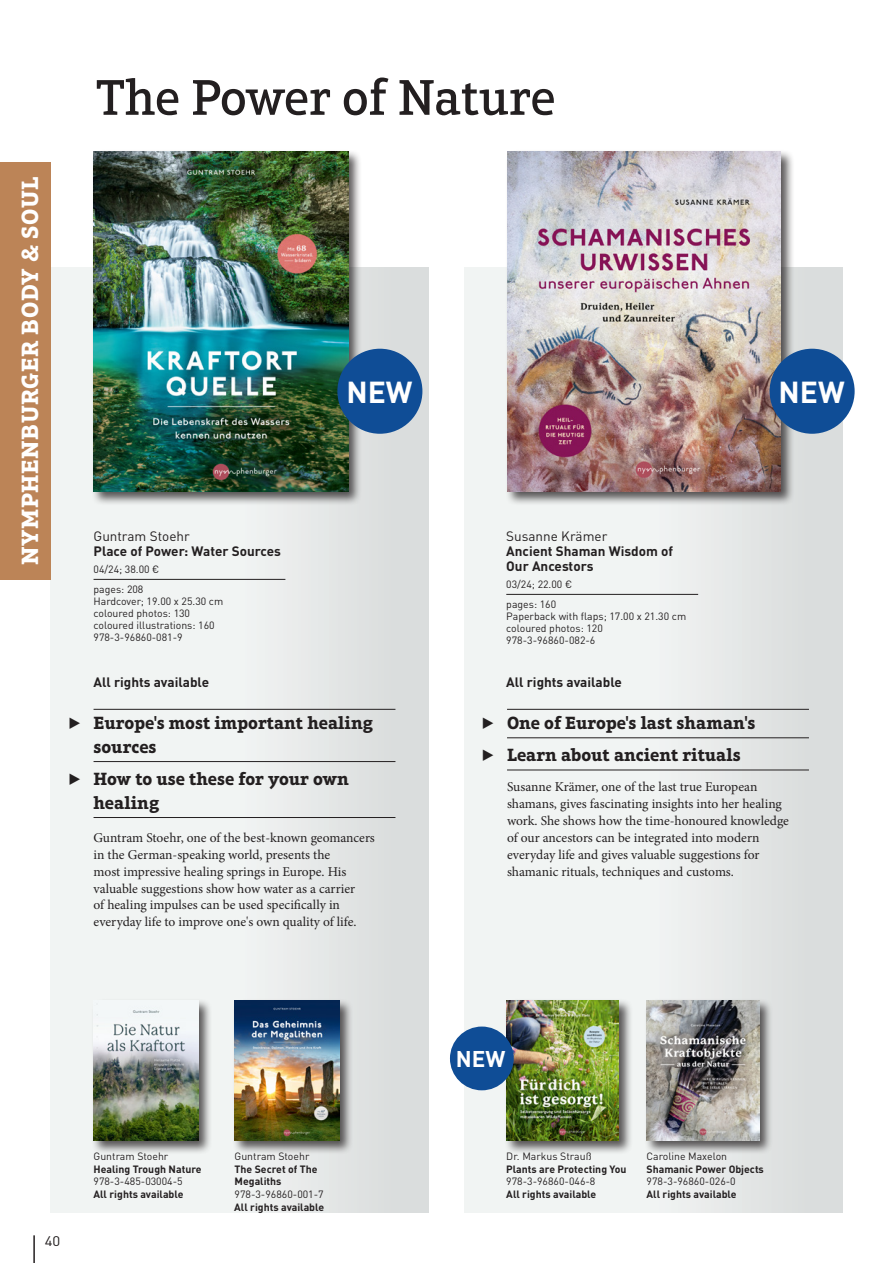
<style>
.page{position:relative;width:893px;height:1263px;background:#fff}
.page>*{position:absolute;margin:0;border:0;box-sizing:border-box;transform-origin:0 0}
.t1{font:500 51px "Aptifer Slab LT Pro";letter-spacing:-.015em;color:#231f20}
.t2{font:700 30px "DINOT";color:#fff}
.Kategorie{font:700 24px "Aptifer Slab LT Pro";letter-spacing:.025em;color:#fff}
.t3{font:700 22.5px "DINOT";color:#fff}
.t4{font:700 18px/23.7px "Aptifer Slab LT Pro";color:#231f20}
.t5{font:13.8px "DINOT";color:#231f20;scale:1.09 1}
.Fließtext{font:13.5px/16.8px "Minion Pro";letter-spacing:-.005em;color:#231f20}
.Titel{font:700 13.5px/15px "DINOT";color:#231f20}
.All_rights_available{font:700 13.5px "DINOT";color:#231f20}
.Autor_1{font:13.5px "DINOT";color:#231f20}
.ISBN{font:10.5px "DINOT";color:#231f20}
.Titel_klein{font:700 10.5px/12.6px "DINOT";color:#231f20}
.All_rights_available-2{font:700 10.5px "DINOT";color:#231f20}
.Autor_1-2{font:10.5px "DINOT";color:#231f20}
.Format{font:10.5px "DINOT";color:#231f20}
.Farbfotos{font:10.5px "DINOT";color:#231f20}
.Farbillus{font:10.5px "DINOT";color:#231f20}
.Preis_D{font:10.5px "DINOT";color:#231f20}
.Umfang{font:10.5px "DINOT";color:#231f20}
</style>
<div class="page">
<div style="left:51px;top:268px;width:378px;height:944px;background:linear-gradient(to right,#f7faf9,#dddfdf)"></div>
<div style="left:464px;top:268px;width:378px;height:944px;background:linear-gradient(to right,#f7faf9,#dddfdf)"></div>
<hr style="left:33px;top:1235px;width:2px;height:28px;background:#231f20">
<hr style="left:94px;top:709px;width:301px;height:1px;background:#231f20">
<hr style="left:94px;top:761px;width:301px;height:1px;background:#231f20">
<hr style="left:94px;top:817px;width:301px;height:1px;background:#231f20">
<hr style="left:507px;top:709px;width:302px;height:1px;background:#231f20">
<hr style="left:507px;top:737px;width:302px;height:1px;background:#231f20">
<hr style="left:507px;top:770px;width:302px;height:1px;background:#231f20">
<div style="left:91px;top:149px;width:271px;height:357px;background:#231f20;opacity:.75"></div>
<img style="left:94px;top:152px;width:254px;height:340px">
<hr style="left:94px;top:579px;width:191px;height:1px;background:#231f20">
<hr style="left:506px;top:594px;width:192px;height:1px;background:#231f20">
<div style="left:505px;top:149px;width:289px;height:357px;background:#231f20;opacity:.75"></div>
<img style="left:507px;top:152px;width:273px;height:340px">
<div style="left:91px;top:998px;width:122px;height:157px;background:#231f20;opacity:.75"></div>
<img style="left:94px;top:1000px;width:105px;height:141px">
<div style="left:232px;top:998px;width:122px;height:157px;background:#231f20;opacity:.75"></div>
<img style="left:235px;top:1000px;width:105px;height:141px">
<div style="left:644px;top:998px;width:129px;height:157px;background:#231f20;opacity:.75"></div>
<img style="left:647px;top:1000px;width:112px;height:141px">
<div style="left:504px;top:998px;width:129px;height:157px;background:#231f20;opacity:.75"></div>
<img style="left:506px;top:1000px;width:113px;height:141px">
<div style="left:337px;top:349px;width:85px;height:85px;background:#0f4d96;border-radius:50%"></div>
<div style="left:770px;top:349px;width:85px;height:85px;background:#0f4d96;border-radius:50%"></div>
<div style="left:450px;top:1026px;width:64px;height:64px;background:#0f4d96;border-radius:50%"></div>
<div style="left:0;top:162px;width:51px;height:417px;background:#bc8457"></div>
<p class="Kategorie" style="left:16px;top:565px;width:390px;rotate:-90deg">NYMPHENBURGER BODY &amp; SOUL</p>
<p class="t1" style="left:96px;top:68px;width:462px">The Power of Nature</p>
<p class="t2" style="left:346px;top:372px;width:68px">NEW</p>
<p class="t2" style="left:778px;top:372px;width:68px">NEW</p>
<p class="Autor_1" style="left:94px;top:528px;width:98px">Guntram Stoehr</p>
<p class="Autor_1" style="left:506px;top:528px;width:103px">Susanne Krämer</p>
<p class="Titel" style="left:94px;top:543px;width:189px">Place of Power: Water Sources</p>
<p class="Preis_D" style="left:94px;top:562px;width:67px">04/24; 38.00 €</p>
<p class="Umfang" style="left:94px;top:583px;width:51px">pages: 208</p>
<p class="Format" style="left:94px;top:595px;width:131px">Hardcover; 19.00 x 25.30 cm</p>
<p class="Farbfotos" style="left:94px;top:607px;width:98px">coloured photos: 130</p>
<p class="Farbillus" style="left:94px;top:619px;width:123px">coloured illustrations: 160</p>
<p class="ISBN" style="left:94px;top:631px;width:91px">978-3-96860-081-9</p>
<p class="Titel" style="left:506px;top:543px;width:168px">Ancient Shaman Wisdom of<br>Our Ancestors</p>
<p class="Preis_D" style="left:506px;top:577px;width:67px">03/24; 22.00 €</p>
<p class="Umfang" style="left:506px;top:598px;width:51px">pages: 160</p>
<p class="Format" style="left:506px;top:610px;width:181px">Paperback with flaps; 17.00 x 21.30 cm</p>
<p class="Farbfotos" style="left:506px;top:622px;width:98px">coloured photos: 120</p>
<p class="ISBN" style="left:506px;top:634px;width:91px">978-3-96860-082-6</p>
<p class="All_rights_available" style="left:94px;top:674px;width:117px">All rights available</p>
<p class="All_rights_available" style="left:506px;top:674px;width:117px">All rights available</p>
<p class="t4" style="left:94px;top:711px;width:281px;text-indent:-26px">▶ Europe's most important healing sources</p>
<p class="t4" style="left:94px;top:767px;width:257px;text-indent:-26px">▶ How to use these for your own healing</p>
<p class="Fließtext" style="left:94px;top:829px;width:283px">Guntram Stoehr, one of the best-known geomancers in the German-speaking world, presents the<br>most impressive healing springs in Europe. His valuable suggestions show how water as a carrier<br>of healing impulses can be used specifically in everyday life to improve one's own quality of life.</p>
<p class="t4" style="left:481px;top:711px;width:275px">▶ One of Europe's last shaman's</p>
<p class="t4" style="left:481px;top:743px;width:261px">▶ Learn about ancient rituals</p>
<p class="Fließtext" style="left:507px;top:779px;width:283px">Susanne Krämer, one of the last true European shamans, gives fascinating insights into her healing work. She shows how the time-honoured knowledge of our ancestors can be integrated into modern everyday life and gives valuable suggestions for shamanic rituals, techniques and customs.</p>
<p class="t5" style="left:45px;top:1232px;width:16px">40</p>
<p class="Autor_1-2" style="left:94px;top:1149px;width:76px">Guntram Stoehr</p>
<p class="Titel_klein" style="left:94px;top:1162px;width:110px">Healing Trough Nature</p>
<p class="ISBN" style="left:94px;top:1175px;width:91px">978-3-485-03004-5</p>
<p class="All_rights_available-2" style="left:94px;top:1187px;width:91px">All rights available</p>
<p class="Autor_1-2" style="left:235px;top:1150px;width:76px">Guntram Stoehr</p>
<p class="Titel_klein" style="left:235px;top:1162px;width:85px">The Secret of The<br>Megaliths</p>
<p class="ISBN" style="left:235px;top:1187px;width:91px">978-3-96860-001-7</p>
<p class="All_rights_available-2" style="left:234px;top:1201px;width:91px">All rights available</p>
<p class="t3" style="left:456px;top:1044px;width:51px">NEW</p>
<p class="Autor_1-2" style="left:506px;top:1150px;width:87px">Dr. Markus Strauß</p>
<p class="ISBN" style="left:506px;top:1175px;width:91px">978-3-96860-046-8</p>
<p class="Titel_klein" style="left:506px;top:1162px;width:122px">Plants are Protecting You</p>
<p class="All_rights_available-2" style="left:506px;top:1187px;width:91px">All rights available</p>
<p class="Autor_1-2" style="left:647px;top:1150px;width:82px">Caroline Maxelon</p>
<p class="ISBN" style="left:647px;top:1175px;width:91px">978-3-96860-026-0</p>
<p class="Titel_klein" style="left:647px;top:1162px;width:119px">Shamanic Power Objects</p>
<p class="All_rights_available-2" style="left:647px;top:1187px;width:91px">All rights available</p>
</div>
